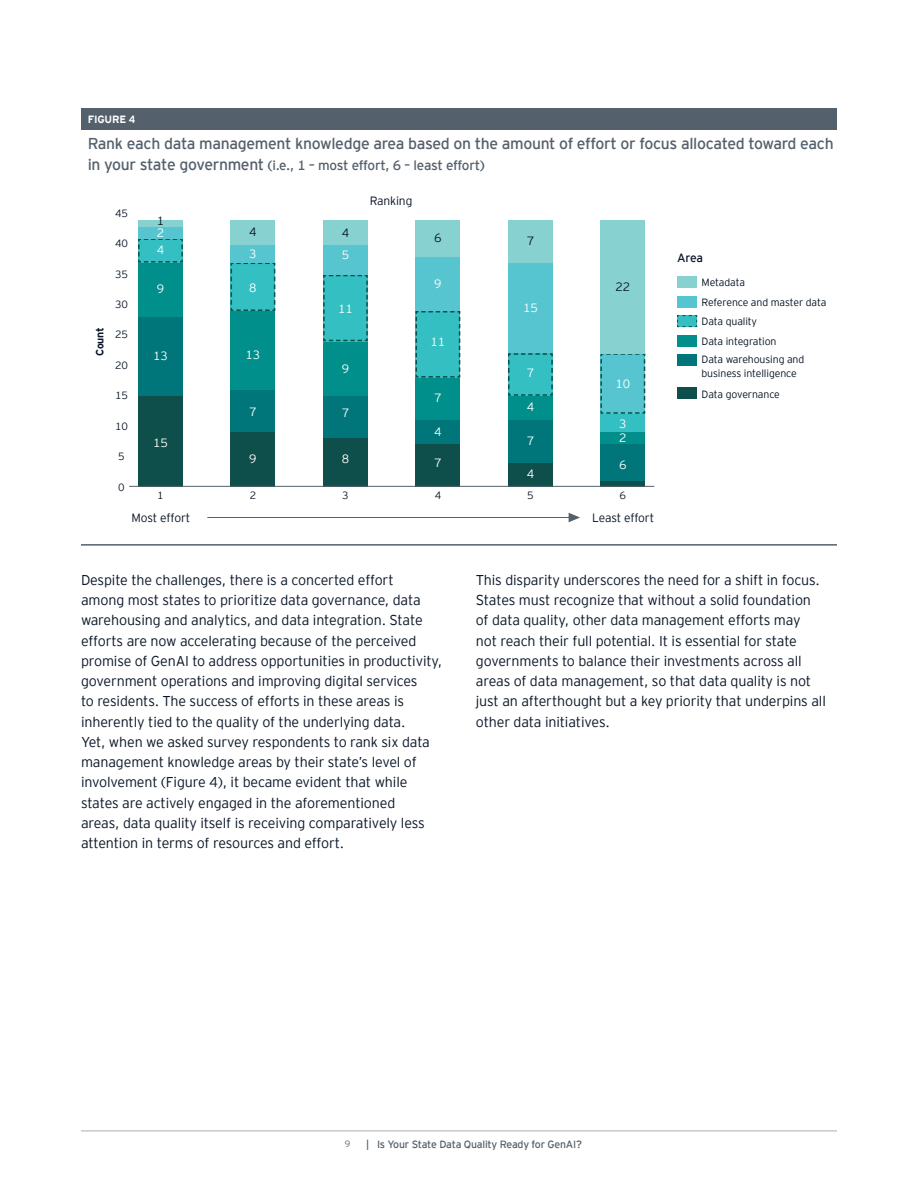
<style>
.page{position:relative;width:918px;height:1188px;background:#fff}
.page>*{position:absolute;margin:0;border:0;box-sizing:border-box;transform-origin:0 0}
.t1{font:15.75px "EY Interstate";letter-spacing:-.02em;color:#54606b}
.t2{font:300 14.25px/20.2px "EY Interstate";letter-spacing:-.01em;color:#0a1627}
.t3{font:13.5px "EY Interstate";letter-spacing:-.025em;color:#54606b}
.t4{font:300 12px/14.2px "EY Interstate";letter-spacing:-.01em;color:#fff}
.t5{font:300 12px "EY Interstate";letter-spacing:-.01em;color:#0a1627}
.t6{font:12px "EY Interstate";color:#0a1627}
.t7{font:300 10.5px/19.5px "EY Interstate";letter-spacing:-.01em;color:#0a1627}
.t8{font:10.5px "EY Interstate";letter-spacing:-.02em;color:#54606b}
.t9{font:700 10.5px "EY Interstate";letter-spacing:-.02em;color:#fff}
.t10{font:700 10.5px "EY Interstate";letter-spacing:-.02em;color:#0a1627}
.t11{font:300 9px "EY Interstate";color:#54606b}
.s1{font-size:15.75px}
</style>
<div class="page">
<hr style="left:81px;top:1131px;width:756px;height:1px;background:#a7afb5">
<div style="left:81px;top:108px;width:756px;height:22px;background:#54606b"></div>
<hr style="left:81px;top:544px;width:756px;height:2px;background:#54606b">
<div style="left:677px;top:276px;width:20px;height:12px;background:#87d1d1"></div>
<div style="left:677px;top:296px;width:20px;height:12px;background:#56c5d0"></div>
<svg style="left:677px;top:315px;width:20px;height:12px"></svg>
<div style="left:677px;top:335px;width:20px;height:11px;background:#008f8b"></div>
<div style="left:677px;top:354px;width:20px;height:12px;background:#00767b"></div>
<div style="left:677px;top:388px;width:20px;height:11px;background:#0e4f4b"></div>
<div style="left:138px;top:396px;width:45px;height:90px;background:#0e4f4b"></div>
<div style="left:138px;top:317px;width:45px;height:79px;background:#00767b"></div>
<div style="left:138px;top:263px;width:45px;height:54px;background:#008f8b"></div>
<svg style="left:138px;top:238px;width:45px;height:25px"></svg>
<div style="left:138px;top:226px;width:45px;height:12px;background:#56c5d0"></div>
<div style="left:138px;top:220px;width:45px;height:6px;background:#87d1d1"></div>
<div style="left:231px;top:432px;width:44px;height:54px;background:#0e4f4b"></div>
<div style="left:231px;top:390px;width:44px;height:42px;background:#00767b"></div>
<div style="left:231px;top:311px;width:44px;height:79px;background:#008f8b"></div>
<svg style="left:230px;top:262px;width:46px;height:50px;background:#33b7b9"></svg>
<div style="left:231px;top:245px;width:44px;height:18px;background:#56c5d0"></div>
<div style="left:231px;top:220px;width:44px;height:25px;background:#87d1d1"></div>
<div style="left:323px;top:438px;width:45px;height:48px;background:#0e4f4b"></div>
<div style="left:323px;top:396px;width:45px;height:42px;background:#00767b"></div>
<div style="left:323px;top:341px;width:45px;height:55px;background:#008f8b"></div>
<svg style="left:323px;top:275px;width:45px;height:67px;background:#31b7ba"></svg>
<div style="left:323px;top:245px;width:45px;height:30px;background:#56c5d0"></div>
<div style="left:323px;top:220px;width:45px;height:25px;background:#87d1d1"></div>
<div style="left:416px;top:444px;width:44px;height:42px;background:#0e4f4b"></div>
<div style="left:416px;top:420px;width:44px;height:24px;background:#00767b"></div>
<div style="left:416px;top:378px;width:44px;height:42px;background:#008f8b"></div>
<svg style="left:415px;top:310px;width:46px;height:68px;background:#35b8bb"></svg>
<div style="left:416px;top:257px;width:44px;height:54px;background:#56c5d0"></div>
<div style="left:416px;top:220px;width:44px;height:37px;background:#87d1d1"></div>
<div style="left:508px;top:462px;width:45px;height:24px;background:#0e4f4b"></div>
<div style="left:508px;top:420px;width:45px;height:42px;background:#00767b"></div>
<div style="left:508px;top:396px;width:45px;height:24px;background:#008f8b"></div>
<svg style="left:508px;top:353px;width:45px;height:43px;background:#30b6b8"></svg>
<div style="left:508px;top:263px;width:45px;height:90px;background:#56c5d0"></div>
<div style="left:508px;top:220px;width:45px;height:43px;background:#87d1d1"></div>
<div style="left:600px;top:480px;width:45px;height:6px;background:#0e4f4b"></div>
<div style="left:600px;top:444px;width:45px;height:36px;background:#00767b"></div>
<div style="left:600px;top:432px;width:45px;height:12px;background:#008f8b"></div>
<div style="left:600px;top:414px;width:45px;height:18px;background:#34bfc2"></div>
<svg style="left:600px;top:353px;width:46px;height:61px;background:#55bfc8"></svg>
<div style="left:600px;top:220px;width:45px;height:133px;background:#87d1d1"></div>
<hr style="left:129px;top:486px;width:525px;height:1px;background:#54606b">
<hr style="left:207px;top:517px;width:364px;height:1px;background:#54606b">
<svg style="left:569px;top:513px;width:11px;height:9px"></svg>
<p class="t9" style="left:88px;top:112px;width:49px">FIGURE 4</p>
<p class="t1" style="left:88px;top:132px;width:748px">Rank each data management knowledge area based on the amount of effort or focus allocated toward each</p>
<p class="t3" style="left:88px;top:156px;width:398px"><span class="s1">in your state government</span> (i.e., 1 – most effort, 6 – least effort)</p>
<p class="t10" style="left:92px;top:356px;width:30px;rotate:-90deg">Count</p>
<p class="t7" style="left:115px;top:203px;width:14px">45</p>
<p class="t7" style="left:115px;top:233px;width:14px">40</p>
<p class="t7" style="left:115px;top:264px;width:14px">35</p>
<p class="t7" style="left:115px;top:294px;width:14px">30</p>
<p class="t7" style="left:115px;top:324px;width:14px">25</p>
<p class="t7" style="left:115px;top:355px;width:14px">20</p>
<p class="t7" style="left:115px;top:385px;width:14px">15</p>
<p class="t7" style="left:115px;top:416px;width:14px">10</p>
<p class="t7" style="left:118px;top:446px;width:8px">5</p>
<p class="t7" style="left:118px;top:477px;width:8px">0</p>
<p class="t5" style="left:157px;top:212px;width:9px">1</p>
<p class="t4" style="left:157px;top:242px;width:9px">4</p>
<p class="t4" style="left:157px;top:281px;width:9px">9</p>
<p class="t4" style="left:157px;top:225px;width:9px">2</p>
<p class="t4" style="left:153px;top:348px;width:16px">13</p>
<p class="t4" style="left:153px;top:435px;width:16px">15</p>
<p class="t7" style="left:157px;top:485px;width:8px">1</p>
<p class="t5" style="left:249px;top:223px;width:9px">4</p>
<p class="t4" style="left:249px;top:246px;width:9px">3</p>
<p class="t4" style="left:249px;top:280px;width:9px">8</p>
<p class="t4" style="left:246px;top:347px;width:16px">13</p>
<p class="t4" style="left:249px;top:404px;width:9px">7</p>
<p class="t4" style="left:249px;top:451px;width:9px">9</p>
<p class="t5" style="left:342px;top:224px;width:9px">4</p>
<p class="t4" style="left:342px;top:247px;width:9px">5</p>
<p class="t4" style="left:338px;top:300px;width:16px">11</p>
<p class="t5" style="left:370px;top:193px;width:44px">Ranking</p>
<p class="t4" style="left:342px;top:361px;width:9px">9</p>
<p class="t4" style="left:342px;top:405px;width:9px">7</p>
<p class="t4" style="left:342px;top:451px;width:9px">8</p>
<p class="t5" style="left:434px;top:230px;width:9px">6</p>
<p class="t4" style="left:434px;top:276px;width:9px">9</p>
<p class="t4" style="left:430px;top:334px;width:16px">11</p>
<p class="t4" style="left:434px;top:390px;width:9px">7</p>
<p class="t4" style="left:434px;top:424px;width:9px">4</p>
<p class="t4" style="left:434px;top:455px;width:9px">7</p>
<p class="t5" style="left:527px;top:232px;width:9px">7</p>
<p class="t4" style="left:523px;top:300px;width:16px">15</p>
<p class="t4" style="left:527px;top:365px;width:9px">7</p>
<p class="t4" style="left:527px;top:399px;width:9px">4</p>
<p class="t4" style="left:527px;top:433px;width:9px">7</p>
<p class="t4" style="left:527px;top:466px;width:9px">4</p>
<p class="t5" style="left:615px;top:278px;width:16px">22</p>
<p class="t4" style="left:615px;top:375px;width:16px">10</p>
<p class="t4" style="left:619px;top:416px;width:9px">3<br>2</p>
<p class="t4" style="left:619px;top:457px;width:9px">6</p>
<p class="t7" style="left:250px;top:485px;width:8px">2</p>
<p class="t7" style="left:342px;top:485px;width:8px">3</p>
<p class="t7" style="left:435px;top:485px;width:8px">4</p>
<p class="t7" style="left:527px;top:485px;width:8px">5</p>
<p class="t7" style="left:620px;top:485px;width:8px">6</p>
<p class="t5" style="left:132px;top:510px;width:60px">Most effort</p>
<p class="t5" style="left:592px;top:510px;width:64px">Least effort</p>
<p class="t6" style="left:677px;top:249px;width:28px">Area</p>
<p class="t7" style="left:702px;top:272px;width:45px">Metadata</p>
<p class="t7" style="left:702px;top:292px;width:126px">Reference and master data<br>Data quality<br>Data integration</p>
<p class="t7" style="left:702px;top:352px;width:104px;line-height:13.6px">Data warehousing and business intelligence</p>
<p class="t7" style="left:702px;top:384px;width:80px">Data governance</p>
<p class="t2" style="left:81px;top:569px;width:363px">Despite the challenges, there is a concerted effort<br>among most states to prioritize data governance, data warehousing and analytics, and data integration. State efforts are now accelerating because of the perceived promise of GenAI to address opportunities in productivity, government operations and improving digital services<br>to residents. The success of efforts in these areas is inherently tied to the quality of the underlying data.<br>Yet, when we asked survey respondents to rank six data management knowledge areas by their state’s level of involvement (Figure 4), it became evident that while states are actively engaged in the aforementioned<br>areas, data quality itself is receiving comparatively less attention in terms of resources and effort.</p>
<p class="t2" style="left:476px;top:569px;width:352px">This disparity underscores the need for a shift in focus.<br>States must recognize that without a solid foundation of data quality, other data management efforts may<br>not reach their full potential. It is essential for state governments to balance their investments across all areas of data management, so that data quality is not just an afterthought but a key priority that underpins all other data initiatives.</p>
<p class="t11" style="left:345px;top:1138px;width:7px">9</p>
<p class="t8" style="left:366px;top:1137px;width:217px">| Is Your State Data Quality Ready for GenAI?</p>
</div>
